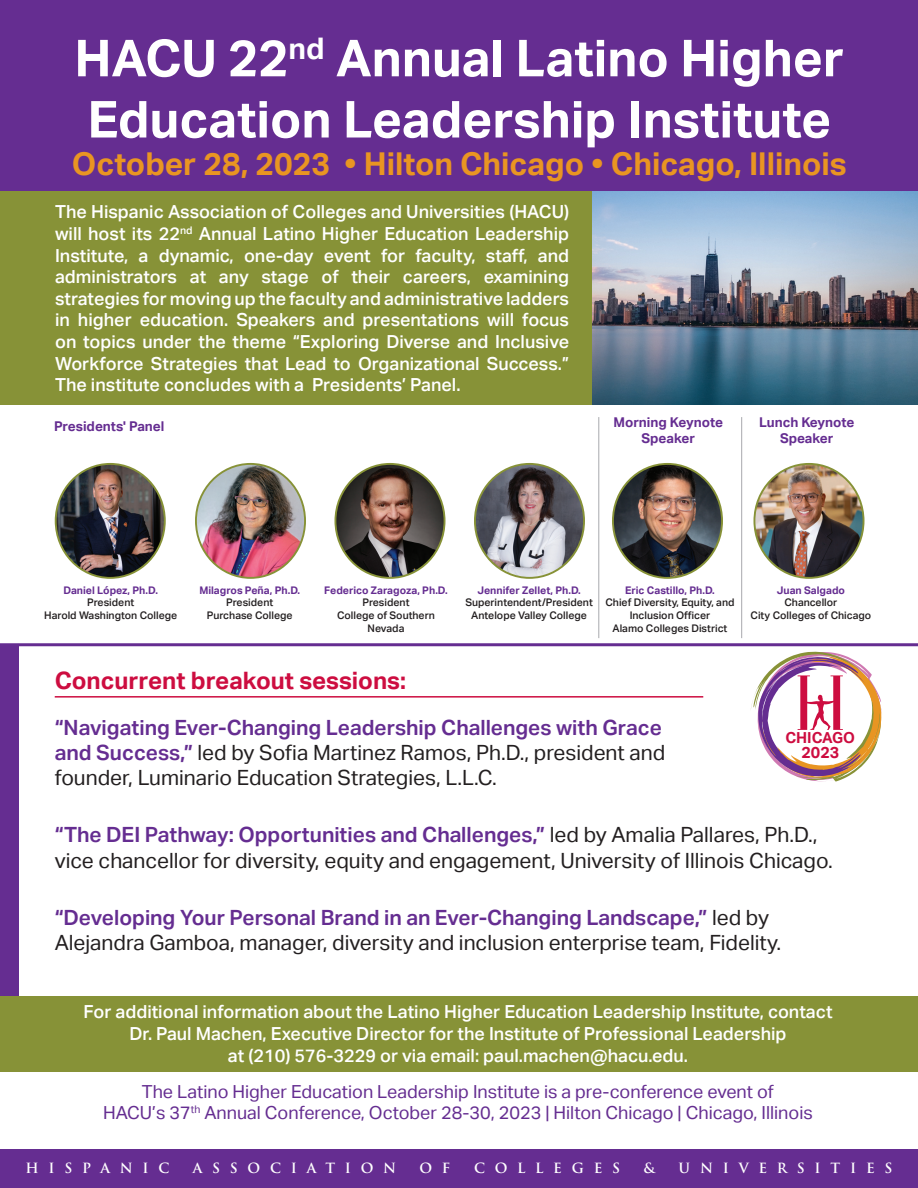
<style>
.page{position:relative;width:918px;height:1188px;background:#fff}
.page>*{position:absolute;margin:0;border:0;box-sizing:border-box;transform-origin:0 0}
.t1{font:700 51px/61.2px "Aktiv Grotesk";color:#fff}
.t2{font:700 31.5px "Aktiv Grotesk";color:#e99522}
.t3{font:700 24px "Aktiv Grotesk";color:#cd0d40}
.t4{font:21px/25.2px "Aktiv Grotesk";color:#231f20}
.t5{font:500 18px/21.6px "Aktiv Grotesk";color:#fff;text-align:justify}
.t6{font:18px/21.6px "Aktiv Grotesk";color:#652d91;text-align:center}
.t7{font:700 15.9px "Aktiv Grotesk";color:#cd0d40}
.t8{font:700 15.15px "Aktiv Grotesk";color:#cd0d40}
.t9{font:700 13.8px "Trajan Pro";letter-spacing:.71em;color:#fff}
.t10{font:700 13.5px/16.2px "Aktiv Grotesk";color:#652d91;text-align:center}
.t11{font:500 10.5px/12.6px "Aktiv Grotesk";color:#231f20;text-align:center}
.t12{font:700 10.5px "Aktiv Grotesk";color:#652d91}
.s1{font-weight:600;color:#652d91}
</style>
<div class="page">
<div style="left:0;top:1150px;width:918px;height:38px;background:#652d91"></div>
<div style="left:0;top:0;width:918px;height:192px;background:#652d91"></div>
<div style="left:0;top:192px;width:918px;height:213px;background:#879237"></div>
<hr style="left:599px;top:417px;width:1px;height:221px;background:#a8a9ad">
<hr style="left:741px;top:417px;width:1px;height:221px;background:#a8a9ad">
<div style="left:0;top:996px;width:918px;height:75px;background:#879237"></div>
<div style="left:0;top:645px;width:18px;height:351px;background:#652d91"></div>
<hr style="left:0;top:643px;width:918px;height:3px;background:#652d91">
<img style="left:56px;top:464px;width:109px;height:114px">
<div style="left:55px;top:463px;width:111px;height:116px;border:2px solid #879237;border-radius:50%"></div>
<img style="left:196px;top:464px;width:109px;height:114px">
<div style="left:195px;top:463px;width:111px;height:116px;border:2px solid #879237;border-radius:50%"></div>
<img style="left:337px;top:464px;width:106px;height:114px">
<div style="left:334px;top:463px;width:112px;height:116px;border:2px solid #879237;border-radius:50%"></div>
<img style="left:475px;top:464px;width:109px;height:114px">
<div style="left:474px;top:463px;width:111px;height:116px;border:2px solid #879237;border-radius:50%"></div>
<img style="left:756px;top:464px;width:108px;height:114px">
<div style="left:753px;top:463px;width:111px;height:116px;border:2px solid #879237;border-radius:50%"></div>
<img style="left:613px;top:464px;width:109px;height:114px">
<div style="left:612px;top:463px;width:111px;height:116px;border:2px solid #879237;border-radius:50%"></div>
<img style="left:593px;top:192px;width:325px;height:213px">
<svg style="left:751px;top:652px;width:131px;height:130px"></svg>
<hr style="left:55px;top:696px;width:648px;height:2px;background:#cd0d40">
<h1 class="t1" style="left:74px;top:28px;width:771px">HACU 22<sup>nd</sup> Annual Latino Higher<br>Education Leadership Institute</h1>
<h2 class="t2" style="left:72px;top:146px;width:776px">October 28, 2023 • Hilton Chicago • Chicago, Illinois</h2>
<p class="t5" style="left:55px;top:201px;width:516px">The Hispanic Association of Colleges and Universities (HACU) will host its 22<sup>nd</sup> Annual Latino Higher Education Leadership Institute, a dynamic, one-day event for faculty, staff, and administrators at any stage of their careers, examining strategies for moving up the faculty and administrative ladders in higher education. Speakers and presentations will focus on topics under the theme “Exploring Diverse and Inclusive Workforce Strategies that Lead to Organizational Success.” The institute concludes with a Presidents’ Panel.</p>
<p class="t10" style="left:54px;top:418px;width:112px">Presidents' Panel</p>
<p class="t10" style="left:613px;top:414px;width:111px">Morning Keynote<br>Speaker</p>
<p class="t10" style="left:759px;top:414px;width:97px">Lunch Keynote<br>Speaker</p>
<p class="t12" style="left:64px;top:584px;width:96px">Daniel López, Ph.D.</p>
<p class="t11" style="left:44px;top:597px;width:135px">President<br>Harold Washington College</p>
<p class="t12" style="left:199px;top:584px;width:102px">Milagros Peña, Ph.D.</p>
<p class="t11" style="left:207px;top:597px;width:87px">President<br>Purchase College</p>
<p class="t12" style="left:324px;top:584px;width:125px">Federico Zaragoza, Ph.D.</p>
<p class="t11" style="left:337px;top:597px;width:99px">President<br>College of Southern<br>Nevada</p>
<p class="t12" style="left:477px;top:584px;width:105px">Jennifer Zellet, Ph.D.</p>
<p class="t11" style="left:465px;top:597px;width:129px">Superintendent/President<br>Antelope Valley College</p>
<p class="t12" style="left:625px;top:584px;width:91px">Eric Castillo, Ph.D.</p>
<p class="t11" style="left:605px;top:597px;width:131px">Chief Diversity, Equity, and<br>Inclusion Officer<br>Alamo Colleges District</p>
<p class="t12" style="left:777px;top:584px;width:70px">Juan Salgado</p>
<p class="t11" style="left:751px;top:597px;width:122px">Chancellor<br>City Colleges of Chicago</p>
<h3 class="t3" style="left:55px;top:667px;width:353px">Concurrent breakout sessions:</h3>
<p class="t4" style="left:55px;top:715px;width:612px"><span class="s1">“Navigating Ever-Changing Leadership Challenges with Grace and Success,”</span> led by Sofia Martinez Ramos, Ph.D., president and founder, Luminario Education Strategies, L.L.C.</p>
<p class="t4" style="left:55px;top:822px;width:780px"><span class="s1">“The DEI Pathway: Opportunities and Challenges,”</span> led by Amalia Pallares, Ph.D., vice chancellor for diversity, equity and engagement, University of Illinois Chicago.</p>
<p class="t4" style="left:55px;top:905px;width:728px"><span class="s1">“Developing Your Personal Brand in an Ever-Changing Landscape,”</span> led by<br>Alejandra Gamboa, manager, diversity and inclusion enterprise team, Fidelity.</p>
<p class="t8" style="left:785px;top:729px;width:71px">CHICAGO</p>
<p class="t7" style="left:801px;top:743px;width:39px">2023</p>
<p class="t5" style="left:84px;top:1001px;width:751px;text-align:center">For additional information about the Latino Higher Education Leadership Institute, contact<br>Dr. Paul Machen, Executive Director for the Institute of Professional Leadership<br>at (210) 576-3229 or via email: paul.machen@hacu.edu.</p>
<p class="t6" style="left:103px;top:1081px;width:711px">The Latino Higher Education Leadership Institute is a pre-conference event of<br>HACU’s 37<sup>th</sup> Annual Conference, October 28-30, 2023 | Hilton Chicago | Chicago, Illinois</p>
<p class="t9" style="left:25px;top:1160px;width:145px">HISPANIC</p>
<p class="t9" style="left:193px;top:1160px;width:205px">ASSOCIATION</p>
<p class="t9" style="left:420px;top:1160px;width:32px">O F</p>
<p class="t9" style="left:474px;top:1160px;width:148px">COLLEGES</p>
<p class="t9" style="left:644px;top:1160px;width:13px">&amp;</p>
<p class="t9" style="left:679px;top:1160px;width:215px">UNIVERSITIES</p>
</div>
